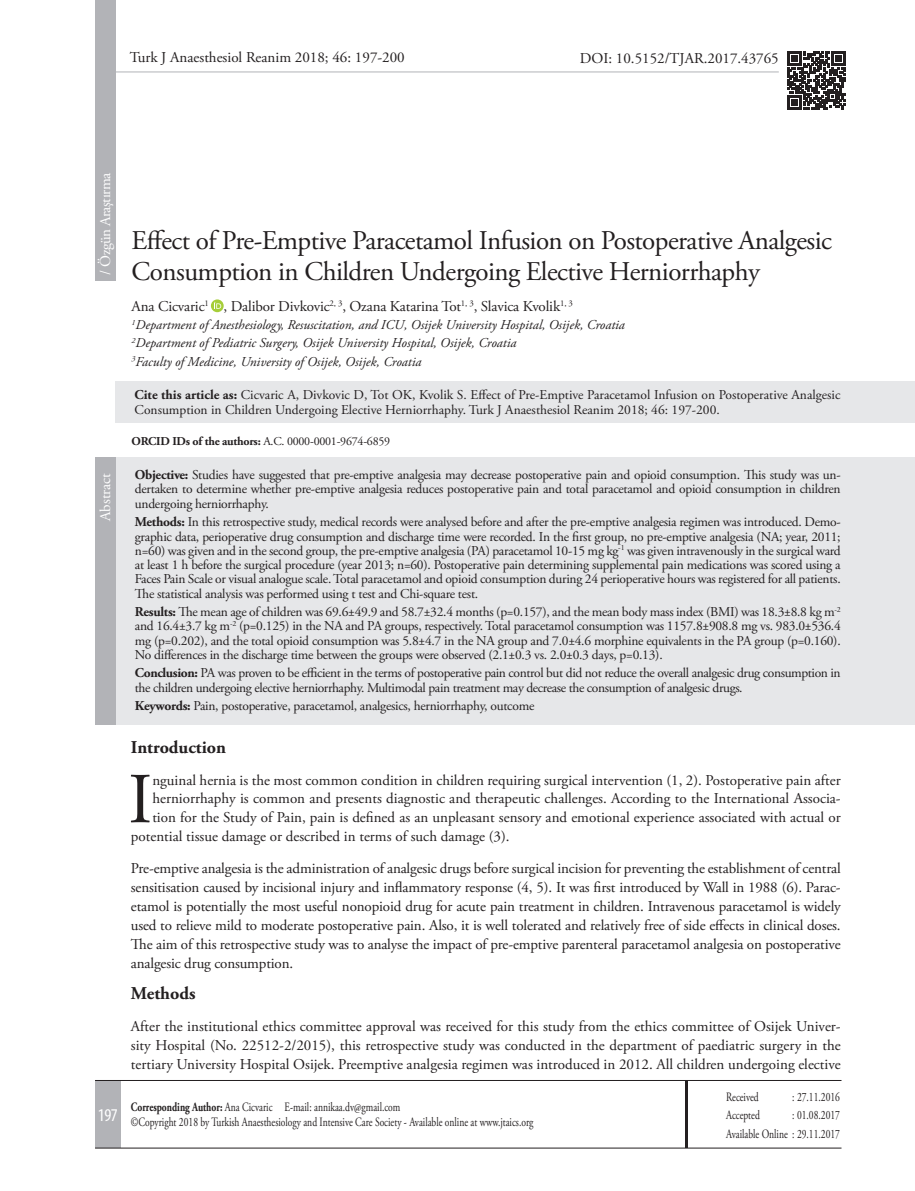
<style>
.page{position:relative;width:915px;height:1191px;background:#fff}
.page>*{position:absolute;margin:0;border:0;box-sizing:border-box;transform-origin:0 0}
.t1{font:71.55px "Adobe Garamond Pro";color:#231f20}
.t2{font:27px/31.5px "Adobe Garamond Pro";letter-spacing:-.02em;color:#231f20}
.t3{font:700 18px "Adobe Garamond Pro";color:#231f20}
.t4{font:condensed 18px "Myriad Pro";color:#fff}
.t5{font:15px/18.9px "Adobe Garamond Pro";color:#231f20;text-align:justify}
.t6{font:15px "Adobe Garamond Pro";letter-spacing:-.03em;color:#fff}
.t7{font:15px "Adobe Garamond Pro";color:#fff}
.t8{font:13.5px/14.2px "Adobe Garamond Pro";letter-spacing:-.02em;color:#231f20;text-align:justify}
.t9{font:italic 13.5px "Adobe Garamond Pro";color:#231f20}
.t10{font:13.5px/15px "Adobe Garamond Pro";color:#231f20}
.t11{font:12.75px "Adobe Garamond Pro";color:#231f20;scale:.75 1}
.t12{font:12px "Adobe Garamond Pro";letter-spacing:-.02em;color:#231f20}
.s1{font-weight:700}
</style>
<div class="page">
<svg style="left:787px;top:51px;width:58px;height:58px"></svg>
<hr style="left:108px;top:72px;width:670px;height:1px;background:#b2b3b7">
<div style="left:95px;top:0;width:21px;height:280px;background:#b2b3b7"></div>
<div style="left:115px;top:381px;width:799px;height:42px;background:#e6e7e9"></div>
<div style="left:95px;top:1080px;width:25px;height:68px;background:#b2b3b7"></div>
<hr style="left:685px;top:1080px;width:2px;height:67px;background:#231f20">
<hr style="left:95px;top:1080px;width:746px;height:1px;background:#231f20">
<svg style="left:211px;top:299px;width:12px;height:13px"></svg>
<svg style="left:214px;top:302px;width:7px;height:7px"></svg>
<hr style="left:95px;top:1147px;width:746px;height:1px;background:#231f20">
<div style="left:107px;top:457px;width:807px;height:268px;background:#e6e7e9"></div>
<div style="left:95px;top:457px;width:21px;height:268px;background:#b2b3b7"></div>
<p class="t5" style="left:130px;top:48px;width:276px">Turk J Anaesthesiol Reanim 2018; 46: 197-200</p>
<p class="t5" style="left:579px;top:49px;width:200px">DOI: 10.5152/TJAR.2017.43765</p>
<p class="t6" style="left:96px;top:274px;width:103px;rotate:-90deg">/ Özgün Araştırma</p>
<p class="t7" style="left:96px;top:520px;width:49px;rotate:-90deg">Abstract</p>
<p class="t4" style="left:98px;top:1104px;width:21px">197</p>
<p class="t2" style="left:132px;top:225px;width:701px">Effect of Pre-Emptive Paracetamol Infusion on Postoperative Analgesic<br>Consumption in Children Undergoing Elective Herniorrhaphy</p>
<p class="t5" style="left:132px;top:297px;width:442px">Ana Cicvaric<sup>1</sup> , Dalibor Divkovic<sup>2,</sup> <sup>3</sup>, Ozana Katarina Tot<sup>1,</sup> <sup>3</sup>, Slavica Kvolik<sup>1,</sup> <sup>3</sup></p>
<p class="t9" style="left:132px;top:317px;width:494px"><sup>1</sup>Department of Anesthesiology, Resuscitation, and ICU, Osijek University Hospital, Osijek, Croatia</p>
<p class="t9" style="left:132px;top:335px;width:386px"><sup>2</sup>Department of Pediatric Surgery, Osijek University Hospital, Osijek, Croatia</p>
<p class="t9" style="left:132px;top:353px;width:291px"><sup>3</sup>Faculty of Medicine, University of Osijek, Osijek, Croatia</p>
<p class="t10" style="left:135px;top:388px;width:707px"><span class="s1">Cite this article as:</span> Cicvaric A, Divkovic D, Tot OK, Kvolik S. Effect of Pre-Emptive Paracetamol Infusion on Postoperative Analgesic<br>Consumption in Children Undergoing Elective Herniorrhaphy. Turk J Anaesthesiol Reanim 2018; 46: 197-200.</p>
<p class="t12" style="left:132px;top:434px;width:260px"><span class="s1">ORCID IDs of the authors:</span> A.C. 0000-0001-9674-6859</p>
<p class="t8" style="left:135px;top:468px;width:707px"><span class="s1">Objective:</span> Studies have suggested that pre-emptive analgesia may decrease postoperative pain and opioid consumption. This study was un&shy;dertaken to determine whether pre-emptive analgesia reduces postoperative pain and total paracetamol and opioid consumption in children undergoing herniorrhaphy.</p>
<p class="t8" style="left:135px;top:515px;width:707px"><span class="s1">Methods:</span> In this retrospective study, medical records were analysed before and after the pre-emptive analgesia regimen was introduced. Demo&shy;graphic data, perioperative drug consumption and discharge time were recorded. In the first group, no pre-emptive analgesia (NA; year, 2011; n=60) was given and in the second group, the pre-emptive analgesia (PA) paracetamol 10-15 mg kg<sup>-1</sup> was given intravenously in the surgical ward at least 1 h before the surgical procedure (year 2013; n=60). Postoperative pain determining supplemental pain medications was scored using a Faces Pain Scale or visual analogue scale. Total paracetamol and opioid consumption during 24 perioperative hours was registered for all patients.<br>The statistical analysis was performed using t test and Chi-square test.</p>
<p class="t8" style="left:135px;top:605px;width:707px"><span class="s1">Results:</span> The mean age of children was 69.6±49.9 and 58.7±32.4 months (p=0.157), and the mean body mass index (BMI) was 18.3±8.8 kg m<sup>-2 </sup>and 16.4±3.7 kg m<sup>-2</sup> (p=0.125) in the NA and PA groups, respectively. Total paracetamol consumption was 1157.8±908.8 mg vs. 983.0±536.4 mg (p=0.202), and the total opioid consumption was 5.8±4.7 in the NA group and 7.0±4.6 morphine equivalents in the PA group (p=0.160).<br>No differences in the discharge time between the groups were observed (2.1±0.3 vs. 2.0±0.3 days, p=0.13).</p>
<p class="t8" style="left:135px;top:666px;width:707px"><span class="s1">Conclusion:</span> PA was proven to be efficient in the terms of postoperative pain control but did not reduce the overall analgesic drug consumption in the children undergoing elective herniorrhaphy. Multimodal pain treatment may decrease the consumption of analgesic drugs.</p>
<p class="t8" style="left:135px;top:699px;width:401px"><span class="s1">Keywords:</span> Pain, postoperative, paracetamol, analgesics, herniorrhaphy, outcome</p>
<p class="t3" style="left:131px;top:737px;width:97px">Introduction</p>
<p class="t1" style="left:128px;top:756px;width:26px">I</p>
<p class="t5" style="left:152px;top:771px;width:689px">nguinal hernia is the most common condition in children requiring surgical intervention (1, 2). Postoperative pain after</p>
<p class="t5" style="left:152px;top:789px;width:689px">herniorrhaphy is common and presents diagnostic and therapeutic challenges. According to the International Associa-</p>
<p class="t5" style="left:152px;top:808px;width:689px">tion for the Study of Pain, pain is defined as an unpleasant sensory and emotional experience associated with actual or</p>
<p class="t5" style="left:131px;top:827px;width:380px">potential tissue damage or described in terms of such damage (3).</p>
<p class="t5" style="left:131px;top:859px;width:711px">Pre-emptive analgesia is the administration of analgesic drugs before surgical incision for preventing the establishment of central sensitisation caused by incisional injury and inflammatory response (4, 5). It was first introduced by Wall in 1988 (6). Parac&shy;etamol is potentially the most useful nonopioid drug for acute pain treatment in children. Intravenous paracetamol is widely used to relieve mild to moderate postoperative pain. Also, it is well tolerated and relatively free of side effects in clinical doses.<br>The aim of this retrospective study was to analyse the impact of pre-emptive parenteral paracetamol analgesia on postoperative analgesic drug consumption.</p>
<p class="t3" style="left:131px;top:983px;width:66px">Methods</p>
<p class="t5" style="left:131px;top:1017px;width:711px">After the institutional ethics committee approval was received for this study from the ethics committee of Osijek Univer&shy;sity Hospital (No. 22512-2/2015), this retrospective study was conducted in the department of paediatric surgery in the tertiary University Hospital Osijek. Preemptive analgesia regimen was introduced in 2012. All children undergoing elective</p>
<p class="t11" style="left:131px;top:1099px;width:361px"><span class="s1">Corresponding Author:</span> Ana Cicvaric E-mail: annikaa.dv@gmail.com</p>
<p class="t11" style="left:131px;top:1114px;width:538px">©Copyright 2018 by Turkish Anaesthesiology and Intensive Care Society - Available online at www.jtaics.org</p>
<p class="t11" style="left:726px;top:1089px;width:45px">Received</p>
<p class="t11" style="left:792px;top:1089px;width:65px">: 27.11.2016</p>
<p class="t11" style="left:726px;top:1107px;width:46px">Accepted</p>
<p class="t11" style="left:792px;top:1107px;width:65px">: 01.08.2017</p>
<p class="t11" style="left:726px;top:1126px;width:153px">Available Online : 29.11.2017</p>
</div>
